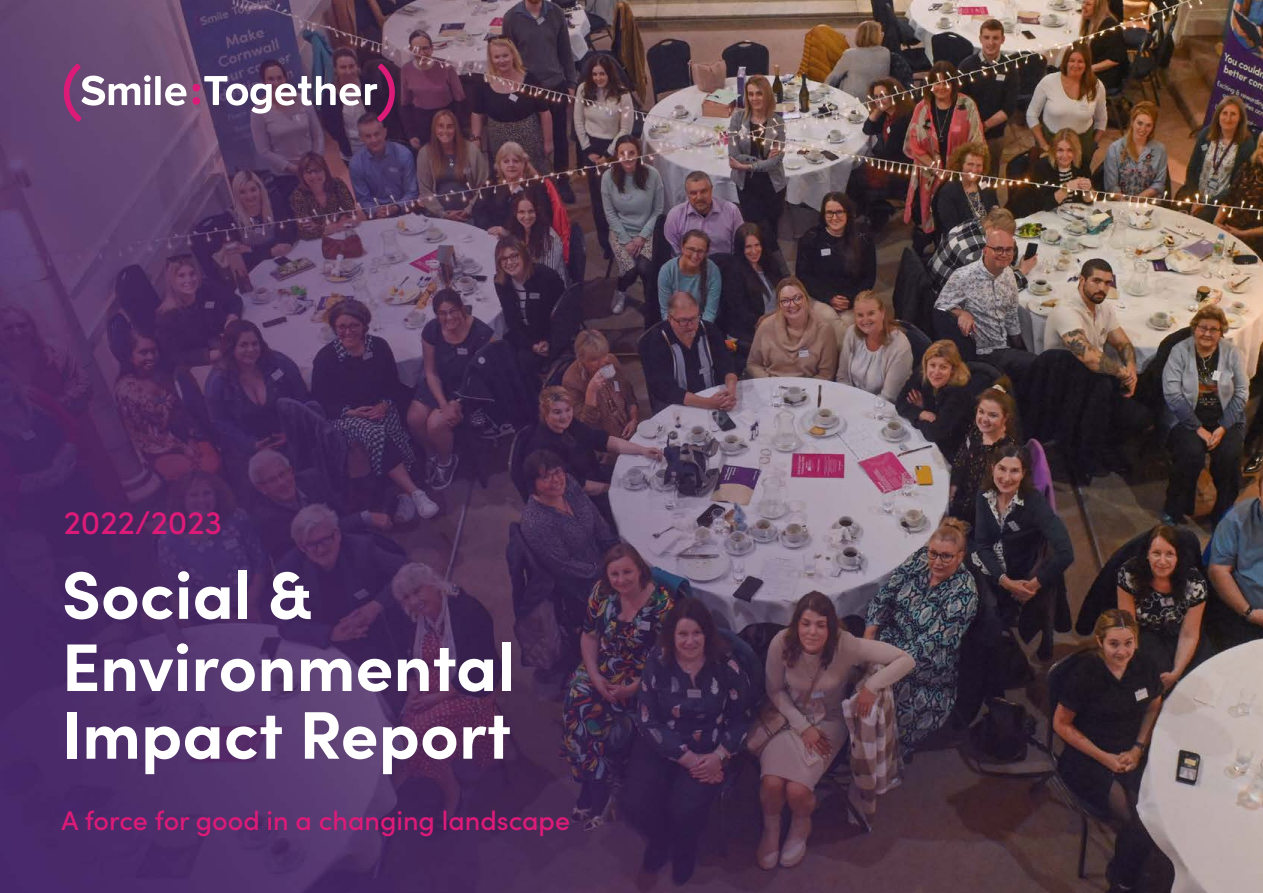
<style>
.page{position:relative;width:1263px;height:893px;background:#fff}
.page>*{position:absolute;margin:0;border:0;box-sizing:border-box;transform-origin:0 0}
.t1{font:700 67.5px/69.9px "Sofia Pro";color:#fff}
.t2{font:500 33px "Sofia Pro";color:#dc1b78}
.t3{font:500 27px "Sofia Pro";color:#dc1b78}
</style>
<div class="page">
<img style="left:0;top:0;width:1263px;height:893px">
<div style="left:192px;top:84px;width:8px;height:8px;background:#dc1b78;border-radius:50%"></div>
<div style="left:192px;top:97px;width:8px;height:8px;background:#dc1b78;border-radius:50%"></div>
<svg style="left:64px;top:64px;width:87px;height:58px"></svg>
<div style="left:155px;top:76px;width:6px;height:29px;background:#fff"></div>
<svg style="left:165px;top:84px;width:22px;height:22px"></svg>
<svg style="left:204px;top:64px;width:191px;height:58px"></svg>
<p class="t2" style="left:64px;top:498px;width:160px">2022/2023</p>
<h1 class="t1" style="left:62px;top:555px;width:455px">Social &amp;<br>Environmental<br>Impact Report</h1>
<p class="t3" style="left:62px;top:800px;width:510px">A force for good in a changing landscape</p>
</div>
